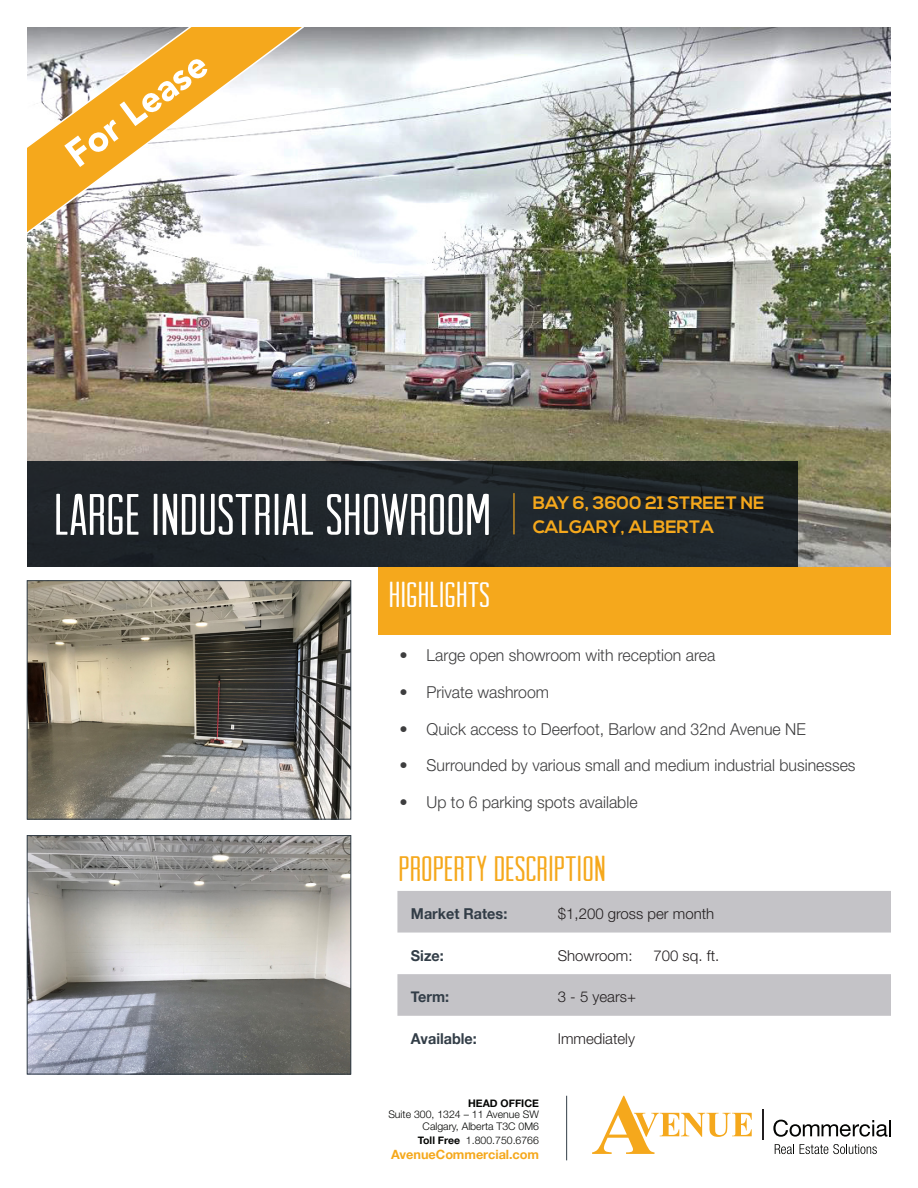
<style>
.page{position:relative;width:918px;height:1188px;background:#fff}
.page>*{position:absolute;margin:0;border:0;box-sizing:border-box;transform-origin:0 0}
.t1{font:58.5px "Arvil Sans";color:#fff}
.t2{font:900 37.5px "Avenir LT Std";color:#fff;scale:.96 1}
.t3{font:36px "Arvil Sans";color:#f5a81c}
.t4{font:36px "Arvil Sans";color:#fff}
.t5{font:700 18px "Nexa";color:#f5a81c}
.t6{font:300 16.5px "Helvetica Neue";color:#3e3e3f}
.t7{font:300 15px "Helvetica Neue";color:#231f20}
.t8{font:700 15px "Helvetica Neue";color:#323d47;scale:.96 1}
.t9{font:700 12.75px "Helvetica Neue";color:#f5a81c}
.t10{font:300 10.5px/13px "Helvetica Neue";color:#040503;text-align:right}
.t11{font:700 10.5px "Helvetica Neue";color:#040503}
.s1{font-weight:700}
</style>
<div class="page">
<svg style="left:592px;top:1096px;width:160px;height:58px"></svg>
<svg style="left:775px;top:1144px;width:19px;height:10px"></svg>
<svg style="left:800px;top:1144px;width:77px;height:10px"></svg>
<hr style="left:763px;top:1109px;width:1px;height:31px;background:#231f20">
<svg style="left:773px;top:1120px;width:118px;height:17px"></svg>
<hr style="left:566px;top:1096px;width:1px;height:64px;background:#323d47">
<img style="left:27px;top:27px;width:864px;height:540px">
<svg style="left:27px;top:27px;width:276px;height:209px"></svg>
<div style="left:378px;top:567px;width:513px;height:67px;background:#f5a81c"></div>
<svg style="left:27px;top:461px;width:771px;height:106px;background:#1f252a"></svg>
<hr style="left:513px;top:493px;width:2px;height:41px;background:#f5a81c">
<svg style="left:397px;top:891px;width:494px;height:125px;fill:#c4c3c7"></svg>
<img style="left:29px;top:582px;width:320px;height:235px">
<div style="left:27px;top:580px;width:324px;height:239px;border:1px solid #323d47"></div>
<img style="left:29px;top:837px;width:320px;height:235px">
<div style="left:27px;top:835px;width:324px;height:239px;border:1px solid #323d47"></div>
<p class="t2" style="left:56px;top:139px;width:174px;rotate:-36deg">For Lease</p>
<p class="t1" style="left:54px;top:482px;width:439px">LARGE INDUSTRIAL SHOWROOM</p>
<p class="t5" style="left:533px;top:493px;width:233px">BAY 6, 3600 21 STREET NE</p>
<p class="t5" style="left:533px;top:516px;width:183px">CALGARY, ALBERTA</p>
<p class="t4" style="left:389px;top:575px;width:103px">HIGHLIGHTS</p>
<p class="t6" style="left:400px;top:642px;width:317px">• Large open showroom with reception area</p>
<p class="t6" style="left:400px;top:679px;width:151px">• Private washroom</p>
<p class="t6" style="left:400px;top:716px;width:408px">• Quick access to Deerfoot, Barlow and 32nd Avenue NE</p>
<p class="t6" style="left:400px;top:752px;width:457px">• Surrounded by various small and medium industrial businesses</p>
<p class="t6" style="left:400px;top:789px;width:239px">• Up to 6 parking spots available</p>
<p class="t3" style="left:399px;top:849px;width:209px">PROPERTY DESCRIPTION</p>
<p class="t8" style="left:411px;top:904px;width:102px">Market Rates:</p>
<p class="t7" style="left:558px;top:901px;width:158px">$1,200 gross per month</p>
<p class="t8" style="left:411px;top:946px;width:36px">Size:</p>
<p class="t7" style="left:558px;top:943px;width:76px">Showroom:</p>
<p class="t7" style="left:653px;top:943px;width:67px">700 sq. ft.</p>
<p class="t8" style="left:411px;top:988px;width:41px">Term:</p>
<p class="t7" style="left:558px;top:985px;width:80px">3 - 5 years+</p>
<p class="t8" style="left:411px;top:1029px;width:70px">Available:</p>
<p class="t7" style="left:558px;top:1026px;width:79px">Immediately</p>
<p class="t11" style="left:468px;top:1097px;width:72px">HEAD OFFICE</p>
<p class="t10" style="left:388px;top:1107px;width:152px">Suite 300, 1324 – 11 Avenue SW<br>Calgary, Alberta T3C 0M6<br><span class="s1">Toll Free</span> 1.800.750.6766</p>
<p class="t9" style="left:391px;top:1146px;width:149px">AvenueCommercial.com</p>
</div>
